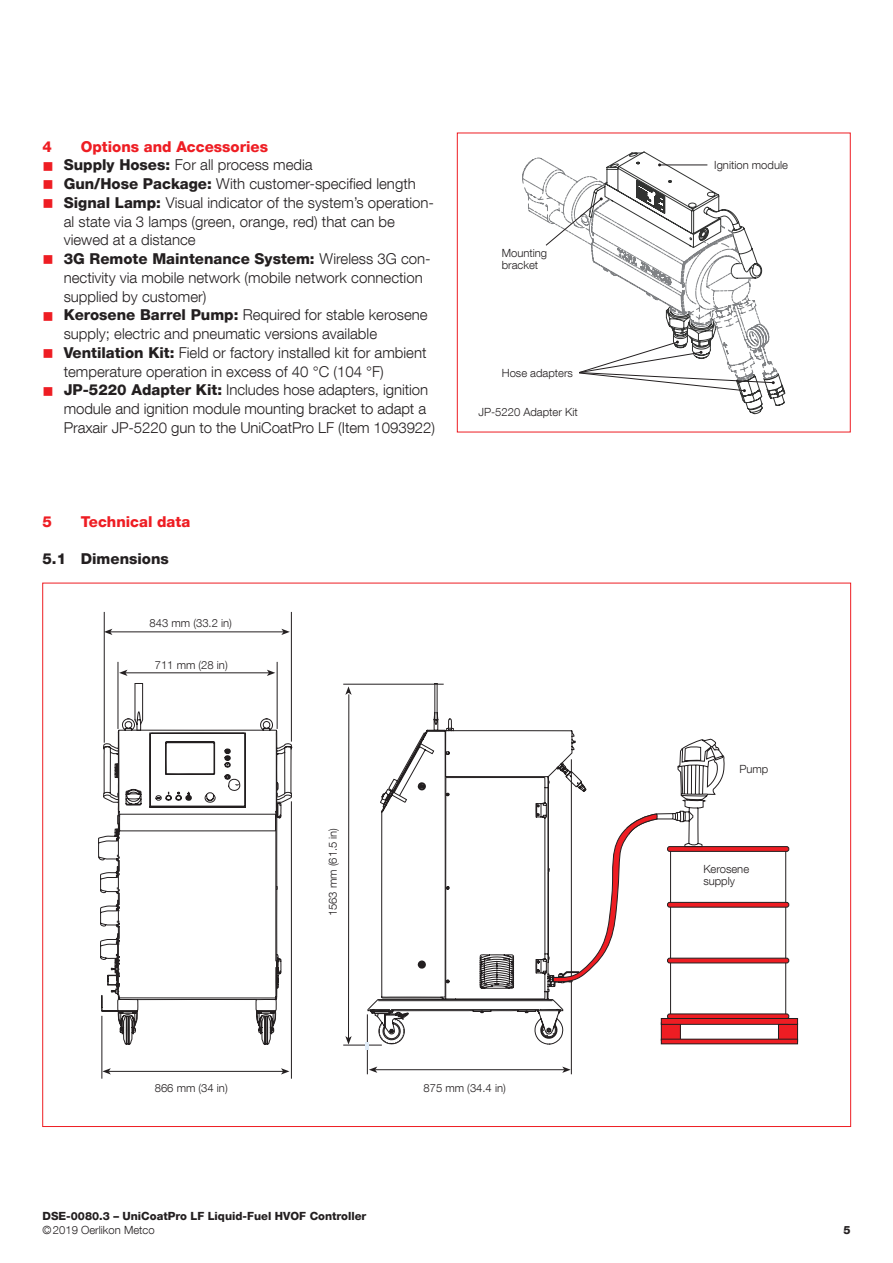
<style>
.page{position:relative;width:893px;height:1263px;background:#fff}
.page>*{position:absolute;margin:0;border:0;box-sizing:border-box;transform-origin:0 0}
.t1{font:300 15px/18.8px "Helvetica Neue LT Com";color:#231f20}
.t2{font:800 15px "Helvetica Neue LT Com";color:#ee1d23}
.t3{font:800 15px "Helvetica Neue LT Com";color:#231f20}
.t4{font:300 11.25px/12px "Helvetica Neue LT Com";color:#231f20}
.t5{font:800 11.25px "Helvetica Neue LT Com";color:#231f20}
.s1{color:#ee1d23}
.s2{font-weight:800}
</style>
<div class="page">
<hr style="left:102px;top:1016px;width:1px;height:63px;background:#231f20">
<hr style="left:291px;top:801px;width:1px;height:278px;background:#231f20">
<hr style="left:109px;top:1071px;width:174px;height:1px;background:#231f20">
<svg style="left:102px;top:1068px;width:9px;height:6px"></svg>
<svg style="left:281px;top:1068px;width:8px;height:6px"></svg>
<hr style="left:343px;top:1045px;width:39px;height:1px;background:#231f20">
<svg style="left:119px;top:670px;width:9px;height:6px"></svg>
<svg style="left:267px;top:670px;width:8px;height:6px"></svg>
<hr style="left:125px;top:672px;width:146px;height:1px;background:#231f20">
<svg style="left:105px;top:629px;width:7px;height:6px"></svg>
<svg style="left:281px;top:629px;width:9px;height:6px"></svg>
<hr style="left:109px;top:631px;width:176px;height:1px;background:#231f20">
<hr style="left:571px;top:759px;width:1px;height:315px;background:#231f20">
<hr style="left:367px;top:1014px;width:1px;height:60px;background:#231f20">
<svg style="left:345px;top:686px;width:7px;height:9px"></svg>
<svg style="left:345px;top:1036px;width:7px;height:8px"></svg>
<hr style="left:375px;top:1069px;width:189px;height:1px;background:#231f20">
<svg style="left:369px;top:1066px;width:8px;height:7px"></svg>
<svg style="left:562px;top:1066px;width:9px;height:7px"></svg>
<hr style="left:343px;top:684px;width:101px;height:1px;background:#231f20">
<svg style="left:101px;top:720px;width:191px;height:346px"></svg>
<svg style="left:98px;top:763px;width:194px;height:263px"></svg>
<svg style="left:101px;top:683px;width:175px;height:362px"></svg>
<svg style="left:136px;top:723px;width:5px;height:8px"></svg>
<hr style="left:348px;top:694px;width:1px;height:344px;background:#231f20">
<svg style="left:369px;top:132px;width:217px;height:586px"></svg>
<svg style="left:421px;top:718px;width:154px;height:20px"></svg>
<svg style="left:365px;top:738px;width:433px;height:311px"></svg>
<svg style="left:433px;top:683px;width:5px;height:48px"></svg>
<hr style="left:118px;top:662px;width:1px;height:67px;background:#231f20">
<hr style="left:277px;top:662px;width:1px;height:67px;background:#231f20">
<hr style="left:104px;top:612px;width:1px;height:131px;background:#231f20">
<hr style="left:291px;top:612px;width:1px;height:130px;background:#231f20">
<svg style="left:522px;top:158px;width:241px;height:223px"></svg>
<hr style="left:660px;top:165px;width:47px;height:1px;background:#231f20">
<svg style="left:545px;top:179px;width:217px;height:100px"></svg>
<svg style="left:578px;top:305px;width:208px;height:110px"></svg>
<p class="t2" style="left:43px;top:137px;width:11px">4</p>
<p class="t2" style="left:81px;top:137px;width:189px">Options and Accessories</p>
<p class="t1" style="left:43px;top:155px;width:272px"><span class="s1">■</span> <span class="s2">Supply Hoses:</span> For all process media</p>
<p class="t1" style="left:42px;top:174px;width:375px"><span class="s1">■</span> <span class="s2">Gun/Hose Package:</span> With customer-specified length</p>
<p class="t1" style="left:64px;top:193px;width:372px;text-indent:-21px"><span class="s1">■</span> <span class="s2">Signal Lamp:</span> Visual indicator of the system’s operation&shy;al state via 3 lamps (green, orange, red) that can be viewed at a distance</p>
<p class="t1" style="left:64px;top:249px;width:369px;text-indent:-21px"><span class="s1">■</span> <span class="s2">3G Remote Maintenance System:</span> Wireless 3G con&shy;nectivity via mobile network (mobile network connection supplied by customer)</p>
<p class="t1" style="left:64px;top:305px;width:366px;text-indent:-21px"><span class="s1">■</span> <span class="s2">Kerosene Barrel Pump:</span> Required for stable kerosene supply; electric and pneumatic versions available</p>
<p class="t1" style="left:64px;top:343px;width:364px;text-indent:-21px"><span class="s1">■</span> <span class="s2">Ventilation Kit:</span> Field or factory installed kit for ambient temperature operation in excess of 40 °C (104 °F)</p>
<p class="t1" style="left:64px;top:380px;width:373px;text-indent:-21px"><span class="s1">■</span> <span class="s2">JP-5220 Adapter Kit:</span> Includes hose adapters, ignition module and ignition module mounting bracket to adapt a<br>Praxair JP-5220 gun to the UniCoatPro LF (Item 1093922)</p>
<p class="t2" style="left:43px;top:512px;width:11px">5</p>
<p class="t2" style="left:81px;top:512px;width:111px">Technical data</p>
<p class="t3" style="left:43px;top:550px;width:128px">5.1 Dimensions</p>
<p class="t4" style="left:150px;top:616px;width:84px">843 mm (33.2 in)</p>
<p class="t4" style="left:155px;top:658px;width:74px">711 mm (28 in)</p>
<p class="t4" style="left:502px;top:247px;width:47px">Mounting bracket</p>
<p class="t4" style="left:502px;top:366px;width:73px">Hose adapters</p>
<p class="t4" style="left:478px;top:406px;width:101px">JP-5220 Adapter Kit</p>
<p class="t4" style="left:326px;top:916px;width:90px;rotate:-90deg">1563 mm (61.5 in)</p>
<p class="t4" style="left:155px;top:1082px;width:74px">866 mm (34 in)</p>
<p class="t4" style="left:423px;top:1082px;width:84px">875 mm (34.4 in)</p>
<p class="t4" style="left:714px;top:159px;width:75px">Ignition module</p>
<p class="t4" style="left:739px;top:763px;width:30px">Pump</p>
<p class="t4" style="left:703px;top:863px;width:47px">Kerosene supply</p>
<p class="t5" style="left:43px;top:1209px;width:325px">DSE-0080.3 – UniCoatPro LF Liquid-Fuel HVOF Controller</p>
<p class="t4" style="left:43px;top:1223px;width:114px">©2019 Oerlikon Metco</p>
<p class="t5" style="left:843px;top:1223px;width:9px">5</p>
</div>
